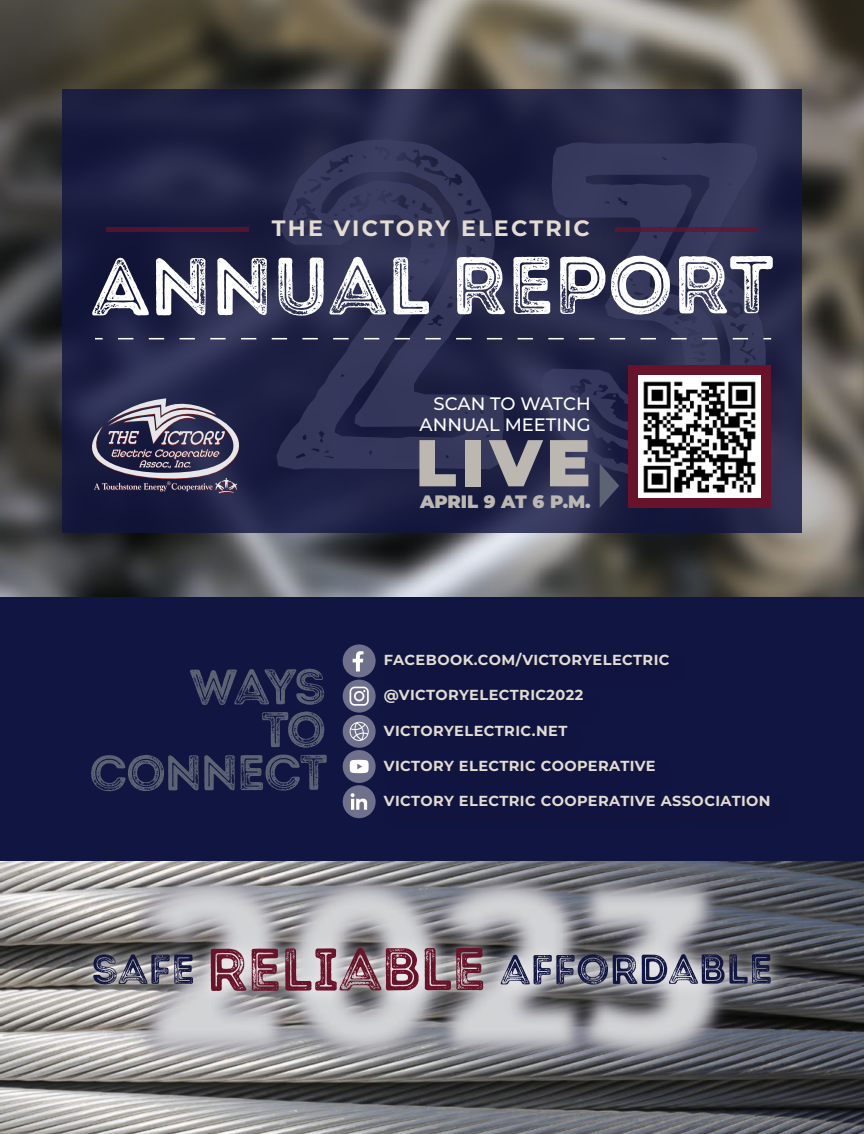
<style>
.page{position:relative;width:864px;height:1134px;background:#fff}
.page>*{position:absolute;margin:0;border:0;box-sizing:border-box;transform-origin:0 0}
.t1{font:465.15px "Intro Rust G Base 2 Line";color:#f1f1f2}
.t2{font:81.45px "Intro Rust G Base 2 Line";letter-spacing:-.005em;color:#fff}
.t3{font:900 66px "Montserrat";color:#bcb8b1}
.t4{font:49.95px/42.9px "Intro Rust G Base 2 Line";letter-spacing:-.045em;color:#5c6474;text-align:right}
.t5{font:700 22.2px "Montserrat";letter-spacing:.1em;color:#e3dcd1}
.t6{font:500 18px/21.6px "Montserrat";color:#fff;text-align:right}
.t7{font:900 18px "Montserrat";letter-spacing:-.01em;color:#bcb8b1}
.t8{font:700 14.55px "Montserrat";letter-spacing:.03em;color:#e3dcd1}
</style>
<div class="page">
<img style="left:0;top:861px;width:864px;height:273px">
<img style="left:0;top:0;width:864px;height:597px">
<div style="left:0;top:597px;width:864px;height:264px;background:#111541"></div>
<svg style="left:62px;top:89px;width:740px;height:443px;fill:#202244"></svg>
<div style="left:343px;top:644px;width:33px;height:33px;background:#6f718c;border-radius:50%"></div>
<svg style="left:353px;top:651px;width:11px;height:21px"></svg>
<svg style="left:343px;top:680px;width:33px;height:33px"></svg>
<svg style="left:350px;top:687px;width:18px;height:19px"></svg>
<img style="left:368px;top:682px;width:8px;height:28px">
<svg style="left:343px;top:715px;width:33px;height:33px"></svg>
<svg style="left:350px;top:722px;width:18px;height:19px"></svg>
<svg style="left:343px;top:750px;width:33px;height:33px"></svg>
<svg style="left:350px;top:760px;width:18px;height:13px"></svg>
<img style="left:368px;top:753px;width:8px;height:27px">
<svg style="left:343px;top:785px;width:33px;height:33px"></svg>
<svg style="left:351px;top:793px;width:16px;height:4px"></svg>
<img style="left:86px;top:797px;width:692px;height:337px">
<img style="left:72px;top:926px;width:724px;height:90px">
<svg style="left:93px;top:954px;width:100px;height:30px"></svg>
<svg style="left:211px;top:949px;width:35px;height:42px"></svg>
<svg style="left:252px;top:949px;width:27px;height:42px"></svg>
<svg style="left:285px;top:948px;width:134px;height:43px"></svg>
<svg style="left:425px;top:948px;width:58px;height:42px"></svg>
<svg style="left:501px;top:954px;width:270px;height:31px"></svg>
<svg style="left:110px;top:338px;width:638px;height:1px"></svg>
<div style="left:616px;top:227px;width:142px;height:5px;background:#55162f"></div>
<img style="left:256px;top:205px;width:365px;height:71px">
<div style="left:106px;top:227px;width:142px;height:5px;background:#53142d"></div>
<svg style="left:54px;top:377px;width:250px;height:117px"></svg>
<div style="left:628px;top:365px;width:143px;height:143px;background:#681329"></div>
<img style="left:639px;top:376px;width:122px;height:122px">
<svg style="left:600px;top:464px;width:19px;height:44px"></svg>
<h1 class="t1" style="left:259px;top:11px;width:532px">23</h1>
<h3 class="t5" style="left:272px;top:212px;width:319px">THE VICTORY ELECTRIC</h3>
<h2 class="t2" style="left:91px;top:234px;width:685px">ANNUAL REPORT</h2>
<p class="t6" style="left:420px;top:392px;width:173px">SCAN TO WATCH<br>ANNUAL MEETING</p>
<h3 class="t3" style="left:416px;top:413px;width:176px">LIVE</h3>
<p class="t7" style="left:420px;top:488px;width:172px">APRIL 9 AT 6 P.M.</p>
<h3 class="t4" style="left:89px;top:666px;width:240px">WAYS<br>TO<br>CONNECT</h3>
<p class="t8" style="left:384px;top:650px;width:287px">FACEBOOK.COM/VICTORYELECTRIC</p>
<p class="t8" style="left:384px;top:685px;width:201px">@VICTORYELECTRIC2022</p>
<p class="t8" style="left:384px;top:720px;width:185px">VICTORYELECTRIC.NET</p>
<p class="t8" style="left:384px;top:755px;width:273px">VICTORY ELECTRIC COOPERATIVE</p>
<p class="t8" style="left:384px;top:790px;width:388px">VICTORY ELECTRIC COOPERATIVE ASSOCIATION</p>
</div>
